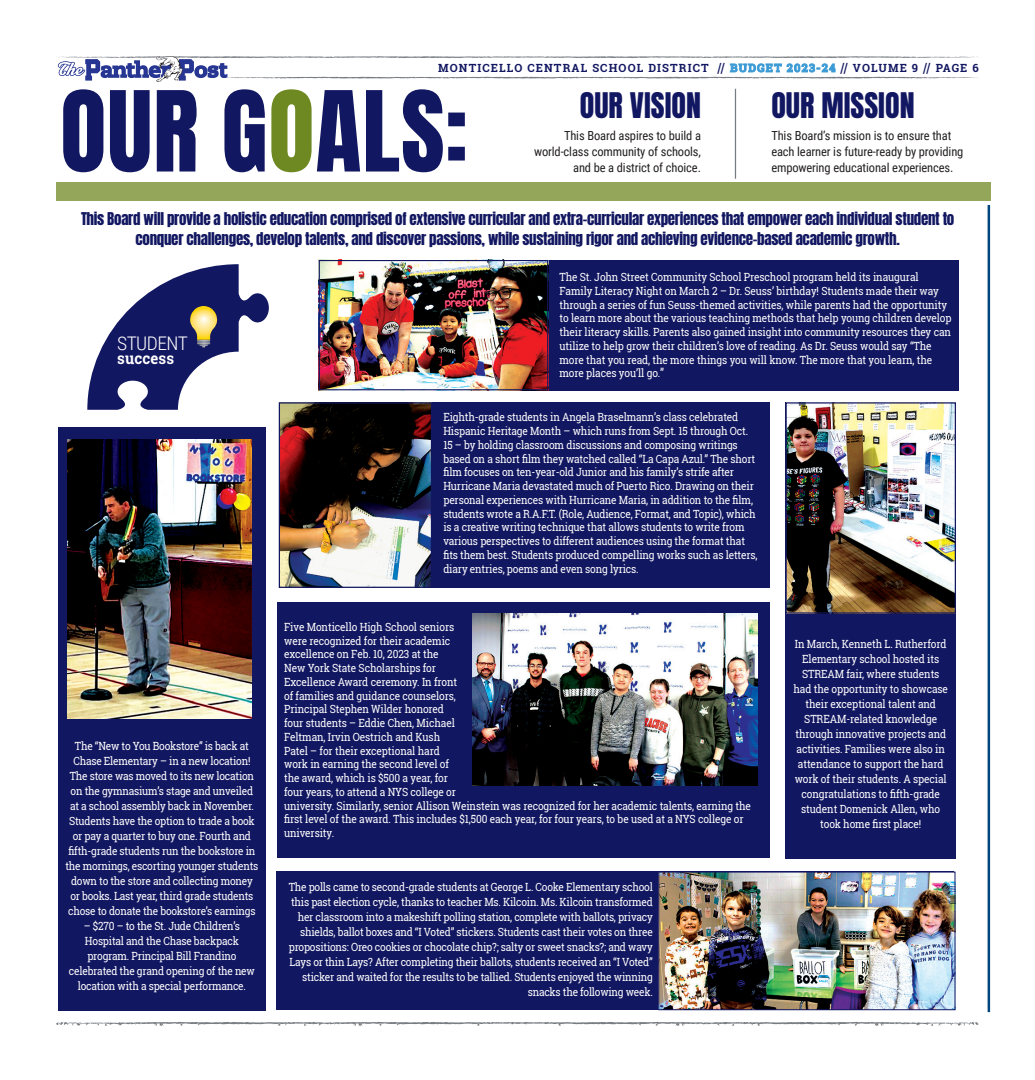
<style>
.page{position:relative;width:1035px;height:1080px;background:#fff}
.page>*{position:absolute;margin:0;border:0;box-sizing:border-box;transform-origin:0 0}
.t1{font:94.75px "Anton";letter-spacing:.01em;color:#121761}
.t2{font:30px "Anton";color:#121761}
.t3{font:300 18.75px "Roboto Condensed";letter-spacing:-.03em;color:#fff;scale:1.04 1}
.t4{font:700 16px "Roboto Slab";letter-spacing:.01em;color:#fff;scale:.94 1}
.t5{font:15px/20px "Anton";letter-spacing:-.02em;color:#121761;text-align:center}
.t6{font:12.5px/16.2px "Roboto Condensed";letter-spacing:-.01em;color:#231f20;text-align:right}
.t7{font:11.25px/15px "Roboto Slab";letter-spacing:-.015em;color:#fff;text-align:center;scale:.9 1}
.t8{font:700 11.25px "Roboto Slab";letter-spacing:.1em;color:#121761}
.s1{font-size:14px}
.s2{color:#3c9bd5}
.s3{color:#6f8922}
.s4{font-size:11.88px}
</style>
<div class="page">
<svg style="left:56px;top:1021px;width:923px;height:5px"></svg>
<svg style="left:57px;top:56px;width:922px;height:26px"></svg>
<hr style="left:735px;top:89px;width:1px;height:90px;background:#787d83">
<div style="left:56px;top:182px;width:934px;height:19px;background:#93a65a"></div>
<div style="left:58px;top:427px;width:208px;height:583px;background:#121761"></div>
<svg style="left:87px;top:264px;width:182px;height:146px"></svg>
<img style="left:68px;top:439px;width:184px;height:279px">
<div style="left:320px;top:260px;width:639px;height:130px;background:#121761"></div>
<img style="left:321px;top:262px;width:225px;height:126px">
<div style="left:319px;top:260px;width:229px;height:130px;border:1px solid #121761"></div>
<hr style="left:988px;top:205px;width:2px;height:807px;background:#00467e">
<div style="left:292px;top:402px;width:478px;height:186px;background:#121761"></div>
<div style="left:786px;top:402px;width:170px;height:456px;background:#121761"></div>
<img style="left:788px;top:404px;width:166px;height:208px">
<div style="left:786px;top:402px;width:170px;height:212px;border:1px solid #121761"></div>
<div style="left:277px;top:602px;width:493px;height:256px;background:#121761"></div>
<img style="left:281px;top:404px;width:149px;height:182px">
<div style="left:279px;top:402px;width:153px;height:186px;border:1px solid #121761"></div>
<div style="left:277px;top:871px;width:677px;height:139px;background:#121761"></div>
<img style="left:660px;top:874px;width:293px;height:134px">
<div style="left:658px;top:872px;width:297px;height:138px;border:1px solid #121761"></div>
<img style="left:472px;top:614px;width:286px;height:172px">
<p class="t8" style="left:438px;top:60px;width:542px">MONTICELLO CENTRAL SCHOOL DISTRICT <span class="s1">//</span> <span class="s2">BUDGET 2023-24</span> <span class="s1">//</span> VOLUME 9 <span class="s1">//</span> PAGE 6</p>
<h1 class="t1" style="left:60px;top:83px;width:409px">OUR G<span class="s3">O</span>ALS:</h1>
<h2 class="t2" style="left:580px;top:90px;width:123px">OUR VISION</h2>
<h2 class="t2" style="left:771px;top:90px;width:145px">OUR MISSION</h2>
<p class="t6" style="left:771px;top:127px;width:194px;text-align:left">This Board’s mission is to ensure that each learner is future-ready by providing empowering educational experiences.</p>
<p class="t6" style="left:534px;top:127px;width:168px">This Board aspires to build a world-class community of schools, and be a district of choice.</p>
<p class="t5" style="left:81px;top:210px;width:875px">This Board will provide a holistic education comprised of extensive curricular and extra-curricular experiences that empower each individual student to conquer challenges, develop talents, and discover passions, while sustaining rigor and achieving evidence-based academic growth.</p>
<p class="t7" style="left:560px;top:270px;width:437px;line-height:13.8px;text-align:left">The St. John Street Community School Preschool program held its inaugural Family Literacy Night on March 2 – Dr. Seuss’ birthday! Students made their way through a series of fun Seuss-themed activities, while parents had the opportunity to learn more about the various teaching methods that help young children develop their literacy skills. Parents also gained insight into community resources they can utilize to help grow their children’s love of reading. As Dr. Seuss would say “The more that you read, the more things you will know. The more that you learn, the more places you’ll go.<span class="s4">”</span></p>
<p class="t7" style="left:443px;top:410px;width:351px;line-height:13.8px;text-align:left">Eighth-grade students in Angela Braselmann’s class celebrated Hispanic Heritage Month – which runs from Sept. 15 through Oct.<br>15 – by holding classroom discussions and composing writings based on a short film they watched called “La Capa Azul.” The short film focuses on ten-year-old Junior and his family’s strife after Hurricane Maria devastated much of Puerto Rico. Drawing on their personal experiences with Hurricane Maria, in addition to the film, students wrote a R.A.F.T. (Role, Audience, Format, and Topic), which is a creative writing technique that allows students to write from various perspectives to different audiences using the format that fits them best. Students produced compelling works such as letters, diary entries, poems and even song lyrics.</p>
<h3 class="t3" style="left:117px;top:330px;width:70px">STUDENT</h3>
<h3 class="t4" style="left:117px;top:347px;width:62px">success</h3>
<p class="t7" style="left:65px;top:739px;width:216px">The “New to You Bookstore” is back at Chase Elementary – in a new location!<br>The store was moved to its new location on the gymnasium’s stage and unveiled at a school assembly back in November.<br>Students have the option to trade a book or pay a quarter to buy one. Fourth and fifth-grade students run the bookstore in the mornings, escorting younger students down to the store and collecting money or books. Last year, third grade students chose to donate the bookstore’s earnings</p>
<p class="t7" style="left:69px;top:919px;width:208px">– $270 – to the St. Jude Children’s Hospital and the Chase backpack program. Principal Bill Frandino celebrated the grand opening of the new location with a special performance.</p>
<p class="t7" style="left:284px;top:620px;width:520px;line-height:13.8px;text-align:left">Five Monticello High School seniors<br>were recognized for their academic<br>excellence on Feb. 10, 2023 at the<br>New York State Scholarships for<br>Excellence Award ceremony. In front<br>of families and guidance counselors,<br>Principal Stephen Wilder honored<br>four students – Eddie Chen, Michael<br>Feltman, Irvin Oestrich and Kush<br>Patel – for their exceptional hard<br>work in earning the second level of<br>the award, which is $500 a year, for<br>four years, to attend a NYS college or<br>university. Similarly, senior Allison Weinstein was recognized for her academic talents, earning the first level of the award. This includes $1,500 each year, for four years, to be used at a NYS college or university.</p>
<p class="t7" style="left:289px;top:879px;width:406px;text-align:right">The polls came to second-grade students at George L. Cooke Elementary school this past election cycle, thanks to teacher Ms. Kilcoin. Ms. Kilcoin transformed her classroom into a makeshift polling station, complete with ballots, privacy shields, ballot boxes and “I Voted” stickers. Students cast their votes on three propositions: Oreo cookies or chocolate chip?; salty or sweet snacks?; and wavy Lays or thin Lays? After completing their ballots, students received an “I Voted” sticker and waited for the results to be tallied. Students enjoyed the winning snacks the following week.</p>
<p class="t7" style="left:793px;top:637px;width:173px">In March, Kenneth L. Rutherford<br>Elementary school hosted its<br>STREAM fair, where students had the opportunity to showcase their exceptional talent and<br>STREAM-related knowledge through innovative projects and activities. Families were also in attendance to support the hard work of their students. A special congratulations to fifth-grade student Domenick Allen, who took home first place!</p>
</div>
